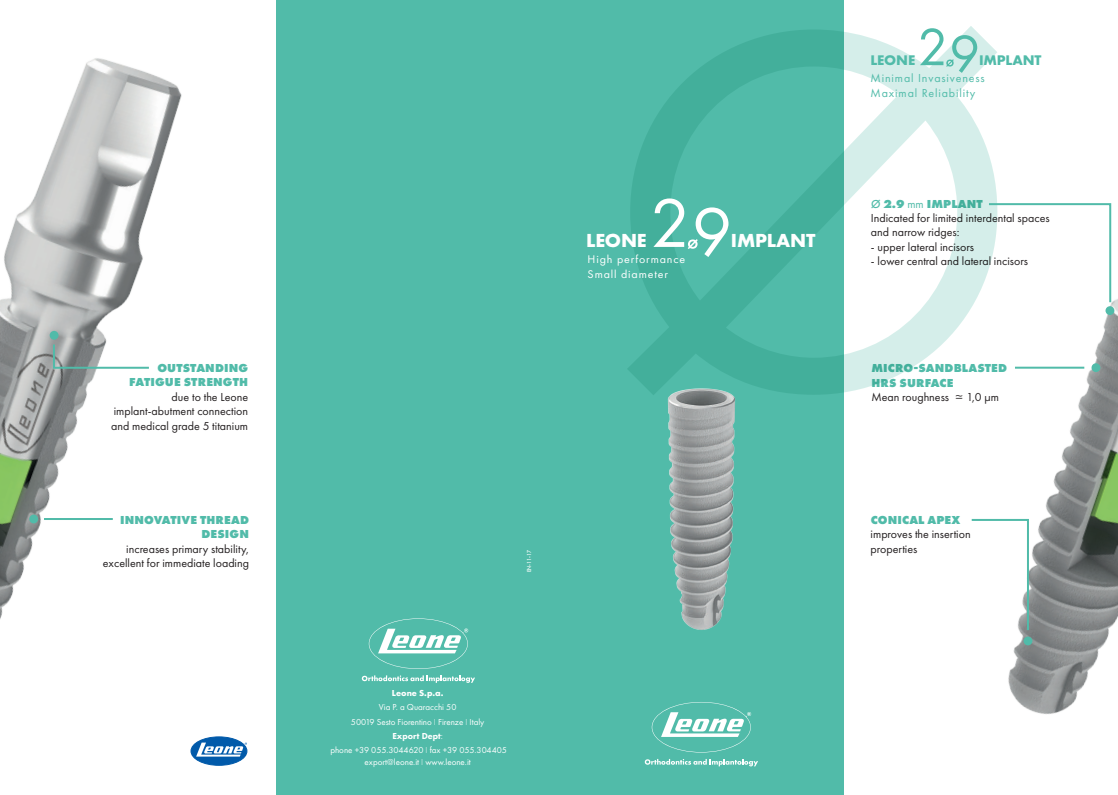
<style>
.page{position:relative;width:1118px;height:795px;background:#fff}
.page>*{position:absolute;margin:0;border:0;box-sizing:border-box;transform-origin:0 0}
.t1{font:700 19.6px "Futura PT";letter-spacing:-.01em;color:#fff}
.t2{font:700 14.5px "Futura PT";letter-spacing:-.01em;color:#51bba9}
.t3{font:12px/14.4px "Futura PT";color:#231f20}
.t4{font:800 12px/14.4px "Futura PT";letter-spacing:.01em;color:#51bba9;text-align:right}
.t5{font:12px/14.4px "Futura PT";letter-spacing:.07em;color:#51bba9}
.t6{font:11.5px/15px "Futura PT";letter-spacing:.07em;color:#fff;scale:1.04 1}
.t7{font:9px/14.8px "Futura PT";color:#fff;text-align:center}
.t8{font:700 9px "Futura PT";color:#fff}
.t9{font:500 6px "Futura PT";color:#fff;scale:.88 1}
.s1{font-weight:300}
.s2{font-weight:800}
.s3{font-weight:500;color:#51bba9}
.s4{font-weight:800;color:#51bba9}
.s5{color:#51bba9}
.s6{font-weight:400;color:#231f20}
.s7{color:#231f20}
</style>
<div class="page">
<img style="left:1008px;top:299px;width:110px;height:415px">
<img style="left:0;top:58px;width:248px;height:708px">
<div style="left:276px;top:0;width:567px;height:794px;background:#51bba9"></div>
<svg style="left:645px;top:759px;width:113px;height:7px"></svg>
<svg style="left:362px;top:675px;width:113px;height:7px"></svg>
<svg style="left:652px;top:702px;width:99px;height:50px"></svg>
<svg style="left:369px;top:618px;width:99px;height:51px"></svg>
<svg style="left:630px;top:26px;width:367px;height:369px"></svg>
<svg style="left:653px;top:198px;width:75px;height:59px"></svg>
<svg style="left:920px;top:28px;width:57px;height:45px"></svg>
<div style="left:50px;top:331px;width:9px;height:9px;background:#51bba9;border-radius:50%"></div>
<div style="left:29px;top:514px;width:9px;height:9px;background:#51bba9;border-radius:50%"></div>
<div style="left:1105px;top:306px;width:9px;height:9px;background:#51bba9;border-radius:50%"></div>
<div style="left:1023px;top:636px;width:9px;height:9px;background:#51bba9;border-radius:50%"></div>
<div style="left:1091px;top:363px;width:9px;height:9px;background:#51bba9;border-radius:50%"></div>
<svg style="left:987px;top:202px;width:125px;height:102px"></svg>
<hr style="left:1015px;top:366px;width:69px;height:2px;background:#51bba9">
<hr style="left:44px;top:518px;width:69px;height:2px;background:#51bba9">
<svg style="left:971px;top:518px;width:59px;height:114px"></svg>
<img style="left:628px;top:321px;width:215px;height:309px">
<svg style="left:52px;top:342px;width:99px;height:28px"></svg>
<div style="left:191px;top:736px;width:56px;height:29px;background:#015aaa;border-radius:50%"></div>
<div style="left:191px;top:736px;width:56px;height:29px;border:1px solid #015aaa;border-radius:50%"></div>
<svg style="left:196px;top:742px;width:51px;height:14px"></svg>
<p class="t4" style="left:129px;top:360px;width:120px">OUTSTANDING<br>FATIGUE STRENGTH</p>
<p class="t3" style="left:111px;top:389px;width:138px;text-align:justify;text-indent:60px">due to the Leone implant-abutment connection and medical grade 5 titanium</p>
<p class="t4" style="left:120px;top:512px;width:130px">INNOVATIVE THREAD<br>DESIGN</p>
<p class="t3" style="left:103px;top:541px;width:148px;text-align:right">increases primary stability, excellent for immediate loading</p>
<p class="t9" style="left:525px;top:572px;width:27px;rotate:-90deg">EN-11-17</p>
<p class="t8" style="left:392px;top:687px;width:53px">Leone S.p.a.</p>
<p class="t7" style="left:351px;top:699px;width:135px">Via P. a Quaracchi 50<br>50019 Sesto Fiorentino <span class="s1">I</span> Firenze <span class="s1">I</span> Italy</p>
<p class="t7" style="left:330px;top:728px;width:178px"><span class="s2">Export Dept</span>:<br>phone +39 055.3044620 <span class="s1">I</span> fax +39 055.304405</p>
<p class="t7" style="left:365px;top:754px;width:108px">export@leone.it <span class="s1">I</span> www.leone.it</p>
<h1 class="t1" style="left:586px;top:228px;width:62px">LEONE</h1>
<h1 class="t1" style="left:731px;top:228px;width:86px">IMPLANT</h1>
<p class="t6" style="left:588px;top:252px;width:95px">High performance<br>Small diameter</p>
<p class="t2" style="left:870px;top:51px;width:46px">LEONE</p>
<p class="t2" style="left:979px;top:51px;width:64px">IMPLANT</p>
<p class="t5" style="left:870px;top:71px;width:116px">Minimal Invasiveness<br>Maximal Reliability</p>
<p class="t3" style="left:871px;top:196px;width:180px"><span class="s3">Ø</span> <span class="s4">2.9</span> <span class="s5">mm</span> <span class="s4">IMPLANT<br></span>Indicated for limited interdental spaces and narrow ridges:</p>
<p class="t3" style="left:871px;top:239px;width:105px">- upper lateral incisors</p>
<p class="t3" style="left:871px;top:254px;width:159px">- lower central and lateral incisors</p>
<p class="t4" style="left:871px;top:361px;width:137px;text-align:left">MICRO-SANDBLASTED<br>HRS SURFACE<br><span class="s6">Mean roughness</span> <span class="s7">≃</span> <span class="s6">1,0 µm</span></p>
<p class="t4" style="left:871px;top:512px;width:91px">CONICAL APEX</p>
<p class="t3" style="left:870px;top:527px;width:102px">improves the insertion properties</p>
</div>
